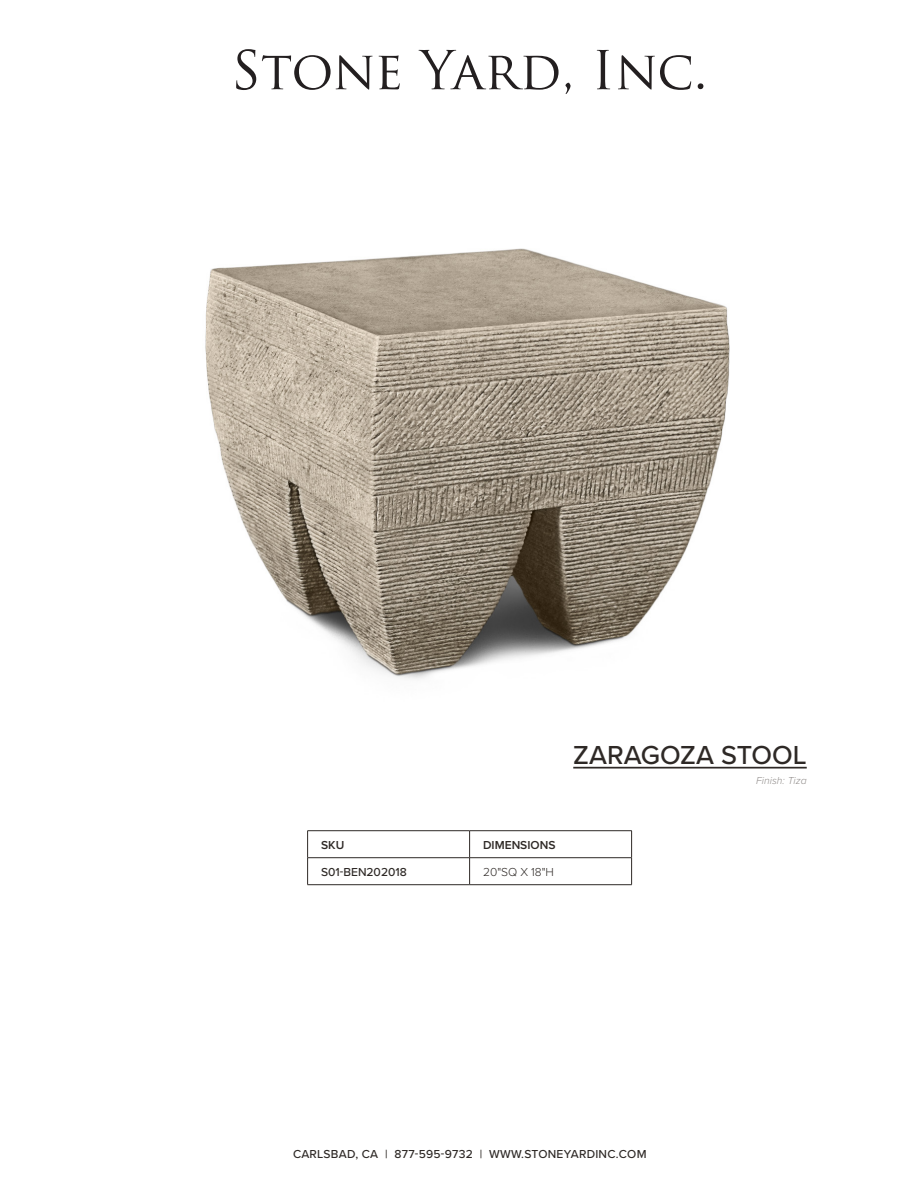
<style>
.page{position:relative;width:918px;height:1188px;background:#fff}
.page>*{position:absolute;margin:0;border:0;box-sizing:border-box;transform-origin:0 0}
.Title-Product_Name{font:500 27px "Proxima Nova";color:#2e2926}
.SKU{font:500 12px "Proxima Nova";letter-spacing:.02em;color:#2e2926}
.SKU-2{font:500 12px "Proxima Nova";color:#2e2926}
.Dimensions{font:600 12px "Proxima Nova";color:#2e2926}
.SKU-3{font:300 12px "Proxima Nova";color:#2e2926}
.SKU-4{font:600 12px "Proxima Nova";color:#2e2926}
.Shown_in{font:italic 300 10.5px "Proxima Nova";color:#908c8a}
</style>
<div class="page">
<svg style="left:236px;top:49px;width:20px;height:41px"></svg>
<svg style="left:262px;top:55px;width:111px;height:35px"></svg>
<svg style="left:379px;top:55px;width:21px;height:34px"></svg>
<svg style="left:419px;top:50px;width:140px;height:40px"></svg>
<svg style="left:565px;top:83px;width:6px;height:11px"></svg>
<svg style="left:597px;top:50px;width:13px;height:39px"></svg>
<svg style="left:618px;top:55px;width:73px;height:35px"></svg>
<svg style="left:698px;top:83px;width:5px;height:6px"></svg>
<img style="left:205px;top:248px;width:525px;height:431px">
<hr style="left:573px;top:767px;width:234px;height:2px;background:#2e2926">
<hr style="left:307px;top:830px;width:163px;height:1px;background:#2e2926">
<hr style="left:470px;top:830px;width:162px;height:1px;background:#2e2926">
<hr style="left:307px;top:857px;width:163px;height:1px;background:#2e2926">
<hr style="left:470px;top:857px;width:162px;height:1px;background:#2e2926">
<svg style="left:307px;top:831px;width:1px;height:53px"></svg>
<svg style="left:469px;top:831px;width:1px;height:53px"></svg>
<svg style="left:631px;top:831px;width:1px;height:53px"></svg>
<hr style="left:307px;top:884px;width:163px;height:1px;background:#2e2926">
<hr style="left:470px;top:884px;width:162px;height:1px;background:#2e2926">
<p class="Title-Product_Name" style="left:573px;top:734px;width:235px">ZARAGOZA STOOL</p>
<p class="SKU-4" style="left:321px;top:836px;width:25px">SKU</p>
<p class="Dimensions" style="left:483px;top:836px;width:74px">DIMENSIONS</p>
<p class="SKU-2" style="left:321px;top:863px;width:87px">S01-BEN202018</p>
<p class="SKU-3" style="left:483px;top:863px;width:72px">20"SQ X 18"H</p>
<p class="SKU" style="left:293px;top:1145px;width:355px">CARLSBAD, CA | 877-595-9732 | WWW.STONEYARDINC.COM</p>
<p class="Shown_in" style="left:756px;top:773px;width:52px">Finish: Tiza</p>
</div>
